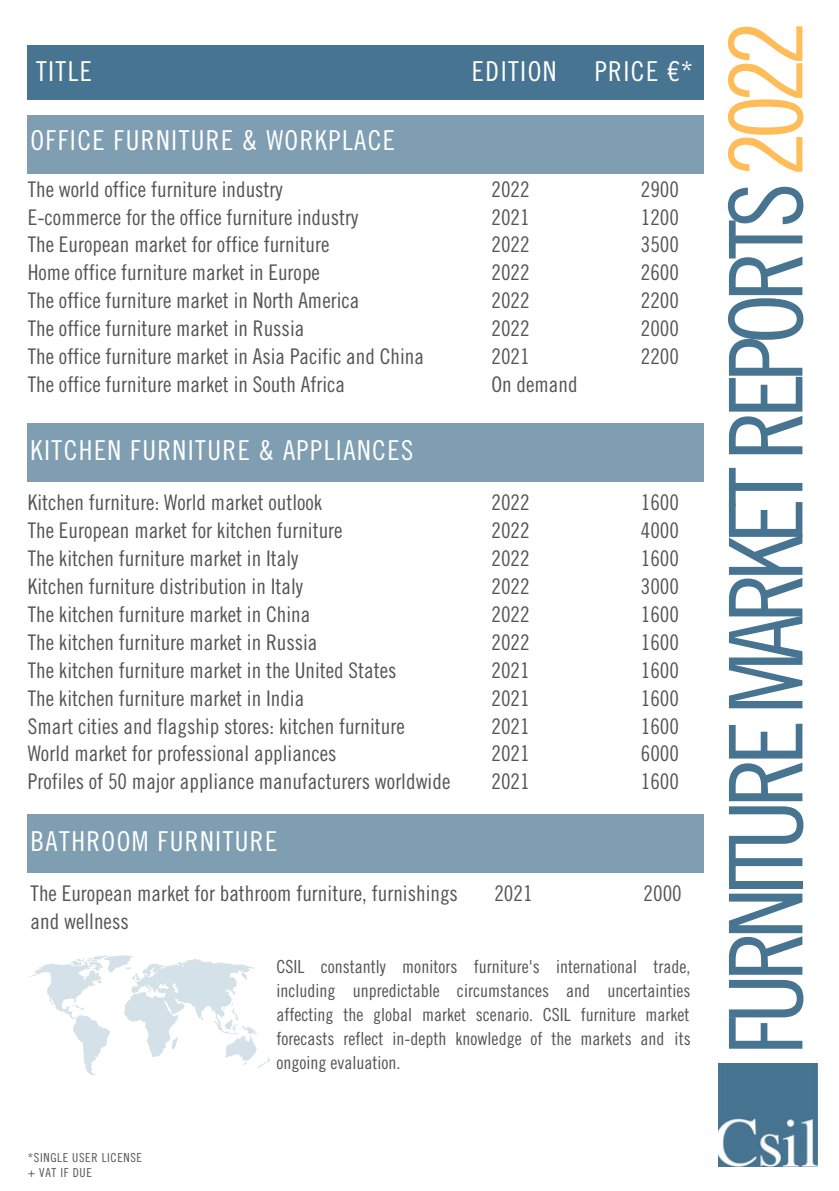
<style>
.page{position:relative;width:839px;height:1191px;background:#fff}
.page>*{position:absolute;margin:0;border:0;box-sizing:border-box;transform-origin:0 0}
.t1{font:101.8px "Trade Gothic LT Std Cn 18";letter-spacing:-.08em;color:#477491}
.t2{font:27.4px "Trade Gothic LT Std Cn 18";letter-spacing:.05em;color:#fff}
.t3{font:21.6px "Trade Gothic LT Std Cn 18";color:#545454}
.t4{font:18px/24px "Trade Gothic LT Std Cn 18";color:#545454;text-align:justify}
.t5{font:12.4px "Trade Gothic LT Std Cn 18";letter-spacing:.05em;color:#545454}
.s1{color:#ffbd59}
</style>
<div class="page">
<img style="left:718px;top:1064px;width:99px;height:102px">
<div style="left:28px;top:46px;width:676px;height:54px;background:#477491"></div>
<div style="left:28px;top:423px;width:676px;height:59px;background:#7f9eb2"></div>
<div style="left:28px;top:814px;width:676px;height:58px;background:#7f9eb2"></div>
<svg style="left:29px;top:955px;width:242px;height:120px"></svg>
<div style="left:28px;top:115px;width:676px;height:59px;background:#7f9eb2"></div>
<p class="t2" style="left:36px;top:61px;width:57px">TITLE</p>
<p class="t2" style="left:472px;top:61px;width:86px">EDITION</p>
<p class="t2" style="left:594px;top:61px;width:100px">PRICE €*</p>
<p class="t2" style="left:30px;top:131px;width:366px">OFFICE FURNITURE &amp; WORKPLACE</p>
<p class="t3" style="left:28px;top:181px;width:256px">The world office furniture industry</p>
<p class="t3" style="left:28px;top:209px;width:332px">E-commerce for the office furniture industry</p>
<p class="t3" style="left:28px;top:237px;width:303px">The European market for office furniture</p>
<p class="t3" style="left:28px;top:265px;width:293px">Home office furniture market in Europe</p>
<p class="t3" style="left:28px;top:293px;width:333px">The office furniture market in North America</p>
<p class="t3" style="left:28px;top:321px;width:278px">The office furniture market in Russia</p>
<p class="t3" style="left:28px;top:349px;width:397px">The office furniture market in Asia Pacific and China</p>
<p class="t3" style="left:28px;top:376px;width:319px">The office furniture market in South Africa</p>
<p class="t2" style="left:30px;top:440px;width:384px">KITCHEN FURNITURE &amp; APPLIANCES</p>
<p class="t3" style="left:28px;top:495px;width:296px">Kitchen furniture: World market outlook</p>
<p class="t3" style="left:28px;top:522px;width:316px">The European market for kitchen furniture</p>
<p class="t3" style="left:28px;top:550px;width:272px">The kitchen furniture market in Italy</p>
<p class="t3" style="left:28px;top:578px;width:277px">Kitchen furniture distribution in Italy</p>
<p class="t3" style="left:28px;top:606px;width:284px">The kitchen furniture market in China</p>
<p class="t3" style="left:28px;top:634px;width:291px">The kitchen furniture market in Russia</p>
<p class="t3" style="left:28px;top:662px;width:370px">The kitchen furniture market in the United States</p>
<p class="t3" style="left:28px;top:690px;width:278px">The kitchen furniture market in India</p>
<p class="t3" style="left:28px;top:718px;width:378px">Smart cities and flagship stores: kitchen furniture</p>
<p class="t3" style="left:28px;top:746px;width:310px">World market for professional appliances</p>
<p class="t3" style="left:28px;top:774px;width:424px">Profiles of 50 major appliance manufacturers worldwide</p>
<p class="t2" style="left:30px;top:831px;width:248px">BATHROOM FURNITURE</p>
<p class="t3" style="left:31px;top:885px;width:429px">The European market for bathroom furniture, furnishings</p>
<p class="t3" style="left:31px;top:913px;width:100px">and wellness</p>
<p class="t3" style="left:491px;top:181px;width:40px">2022</p>
<p class="t3" style="left:491px;top:209px;width:40px">2021</p>
<p class="t3" style="left:491px;top:237px;width:40px">2022</p>
<p class="t3" style="left:491px;top:265px;width:40px">2022</p>
<p class="t3" style="left:491px;top:293px;width:40px">2022</p>
<p class="t3" style="left:491px;top:321px;width:40px">2022</p>
<p class="t3" style="left:491px;top:349px;width:40px">2021</p>
<p class="t3" style="left:491px;top:376px;width:88px">On demand</p>
<p class="t3" style="left:491px;top:495px;width:40px">2022</p>
<p class="t3" style="left:491px;top:522px;width:40px">2022</p>
<p class="t3" style="left:491px;top:550px;width:40px">2022</p>
<p class="t3" style="left:491px;top:578px;width:40px">2022</p>
<p class="t3" style="left:491px;top:606px;width:40px">2022</p>
<p class="t3" style="left:491px;top:634px;width:40px">2022</p>
<p class="t3" style="left:491px;top:662px;width:40px">2021</p>
<p class="t3" style="left:491px;top:690px;width:40px">2021</p>
<p class="t3" style="left:491px;top:718px;width:40px">2021</p>
<p class="t3" style="left:491px;top:746px;width:40px">2021</p>
<p class="t3" style="left:491px;top:774px;width:40px">2021</p>
<p class="t3" style="left:640px;top:181px;width:40px">2900</p>
<p class="t3" style="left:640px;top:209px;width:40px">1200</p>
<p class="t3" style="left:640px;top:237px;width:40px">3500</p>
<p class="t3" style="left:640px;top:265px;width:40px">2600</p>
<p class="t3" style="left:640px;top:293px;width:40px">2200</p>
<p class="t3" style="left:640px;top:321px;width:40px">2000</p>
<p class="t3" style="left:640px;top:349px;width:40px">2200</p>
<p class="t3" style="left:640px;top:495px;width:40px">1600</p>
<p class="t3" style="left:640px;top:522px;width:40px">4000</p>
<p class="t3" style="left:640px;top:550px;width:40px">1600</p>
<p class="t3" style="left:640px;top:578px;width:40px">3000</p>
<p class="t3" style="left:640px;top:606px;width:40px">1600</p>
<p class="t3" style="left:640px;top:634px;width:40px">1600</p>
<p class="t3" style="left:640px;top:662px;width:40px">1600</p>
<p class="t3" style="left:640px;top:690px;width:40px">1600</p>
<p class="t3" style="left:640px;top:718px;width:40px">1600</p>
<p class="t3" style="left:640px;top:746px;width:40px">6000</p>
<p class="t3" style="left:640px;top:774px;width:40px">1600</p>
<p class="t3" style="left:494px;top:885px;width:40px">2021</p>
<p class="t3" style="left:643px;top:885px;width:40px">2000</p>
<p class="t5" style="left:28px;top:1153px;width:116px">*SINGLE USER LICENSE</p>
<p class="t5" style="left:28px;top:1168px;width:66px">+ VAT IF DUE</p>
<p class="t4" style="left:276px;top:957px;width:415px">CSIL constantly monitors furniture's international trade, including unpredictable circumstances and uncertainties affecting the global market scenario. CSIL furniture market forecasts reflect in-depth knowledge of the markets and its ongoing evaluation.</p>
<p class="t1" style="left:728px;top:1055px;width:1036px;rotate:-90deg">FURNITUREMARKETREPORTS<span class="s1">2022</span></p>
</div>
